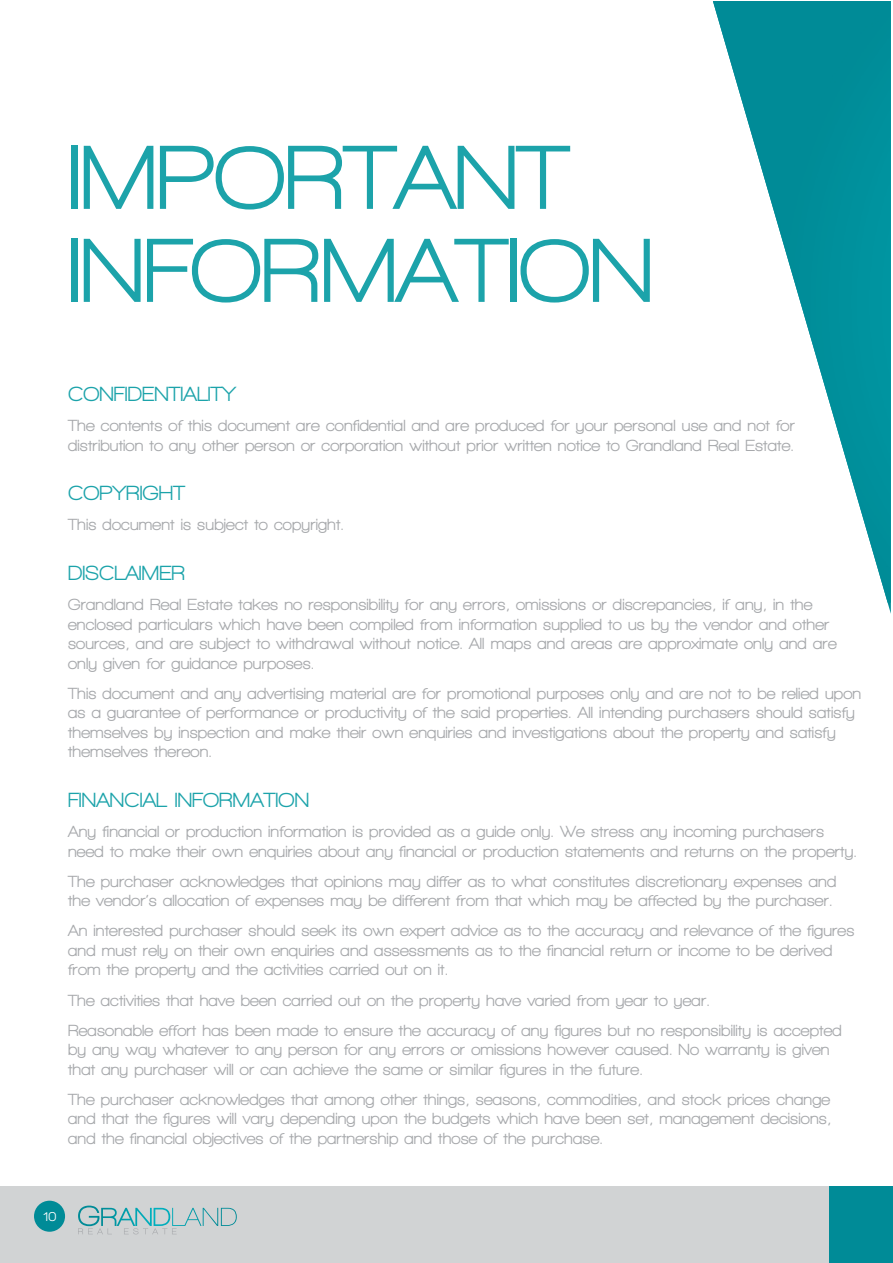
<style>
.page{position:relative;width:893px;height:1263px;background:#fff}
.page>*{position:absolute;margin:0;border:0;box-sizing:border-box;transform-origin:0 0}
.t1{font:800 93px/93px "Walkway";color:#1ca3aa}
.t2{font:800 21px "Walkway";letter-spacing:.01em;color:#1ca3aa}
.t3{font:800 16.5px/19.5px "Walkway";letter-spacing:.01em;color:#a7a9ac}
.t4{font:800 13.5px "Walkway";color:#fff}
</style>
<div class="page">
<div style="left:0;top:1186px;width:893px;height:77px;background:#d1d3d4"></div>
<div style="left:829px;top:1186px;width:64px;height:77px;background:#008b97"></div>
<div style="left:34px;top:1201px;width:31px;height:31px;background:#008b97;border-radius:50%"></div>
<svg style="left:78px;top:1205px;width:159px;height:29px"></svg>
<img style="left:713px;top:1px;width:178px;height:602px">
<h1 class="t1" style="left:68px;top:130px;width:586px">IMPORTANT<br>INFORMATION</h1>
<p class="t2" style="left:68px;top:383px;width:169px">CONFIDENTIALITY</p>
<p class="t3" style="left:68px;top:416px;width:728px">The contents of this document are confidential and are produced for your personal use and not for distribution to any other person or corporation without prior written notice to Grandland Real Estate.</p>
<p class="t2" style="left:68px;top:482px;width:118px">COPYRIGHT</p>
<p class="t3" style="left:68px;top:515px;width:278px">This document is subject to copyright.</p>
<p class="t2" style="left:68px;top:562px;width:118px">DISCLAIMER</p>
<p class="t3" style="left:68px;top:595px;width:770px">Grandland Real Estate takes no responsibility for any errors, omissions or discrepancies, if any, in the enclosed particulars which have been compiled from information supplied to us by the vendor and other sources, and are subject to withdrawal without notice. All maps and areas are approximate only and are only given for guidance purposes.</p>
<p class="t3" style="left:68px;top:683px;width:795px">This document and any advertising material are for promotional purposes only and are not to be relied upon as a guarantee of performance or productivity of the said properties. All intending purchasers should satisfy themselves by inspection and make their own enquiries and investigations about the property and satisfy themselves thereon.</p>
<p class="t2" style="left:68px;top:789px;width:242px">FINANCIAL INFORMATION</p>
<p class="t3" style="left:68px;top:822px;width:790px">Any financial or production information is provided as a guide only. We stress any incoming purchasers need to make their own enquiries about any financial or production statements and returns on the property.</p>
<p class="t3" style="left:68px;top:871px;width:770px">The purchaser acknowledges that opinions may differ as to what constitutes discretionary expenses and the vendor’s allocation of expenses may be different from that which may be affected by the purchaser.</p>
<p class="t3" style="left:68px;top:921px;width:788px">An interested purchaser should seek its own expert advice as to the accuracy and relevance of the figures and must rely on their own enquiries and assessments as to the financial return or income to be derived from the property and the activities carried out on it.</p>
<p class="t3" style="left:68px;top:985px;width:775px;line-height:30.2px">The activities that have been carried out on the property have varied from year to year.<br>Reasonable effort has been made to ensure the accuracy of any figures but no responsibility is accepted</p>
<p class="t3" style="left:68px;top:1040px;width:763px">by any way whatever to any person for any errors or omissions however caused. No warranty is given that any purchaser will or can achieve the same or similar figures in the future.</p>
<p class="t3" style="left:68px;top:1089px;width:765px;text-align:justify">The purchaser acknowledges that among other things, seasons, commodities, and stock prices change and that the figures will vary depending upon the budgets which have been set, management decisions, and the financial objectives of the partnership and those of the purchase.</p>
<p class="t4" style="left:43px;top:1209px;width:15px">10</p>
</div>
